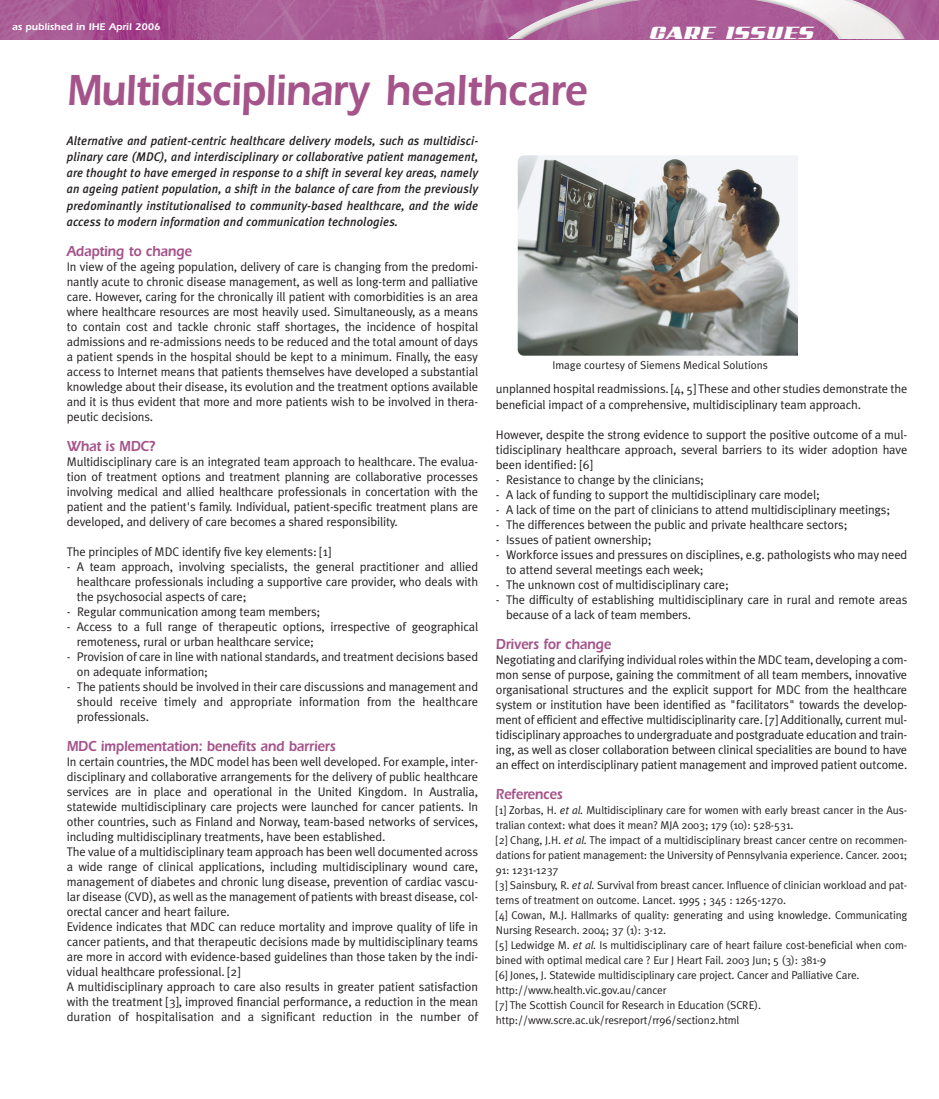
<style>
.page{position:relative;width:939px;height:1099px;background:#fff}
.page>*{position:absolute;margin:0;border:0;box-sizing:border-box;transform-origin:0 0}
.t1{font:600 45px "Itc Eras";letter-spacing:-.02em;color:#a4548a;scale:.89 1}
.t2{font:25px "Add Cityboy Normal";letter-spacing:.015em;color:#fff}
.t3{font:600 15px "Itc Eras";letter-spacing:-.015em;color:#a4548a;scale:.88 1}
.t4{font:12.5px/15px "Meta Plus Normal";letter-spacing:-.01em;color:#231f20;text-align:justify}
.t5{font:italic 500 12.5px/16.2px "Meta Plus";letter-spacing:.01em;color:#231f20;text-align:justify;scale:.95 1}
.t6{font:11.25px/15px "Meta Plus Normal";letter-spacing:-.01em;color:#231f20}
.t7{font:600 10px "Itc Eras";color:#fff}
.s1{font-style:italic}
</style>
<div class="page">
<img style="left:518px;top:155px;width:280px;height:200px">
<img style="left:0;top:0;width:939px;height:39px">
<img style="left:507px;top:0;width:398px;height:39px">
<p class="t7" style="left:12px;top:23px;width:150px">as published in IHE April 2006</p>
<h2 class="t2" style="left:650px;top:16px;width:165px">CARE ISSUES</h2>
<h1 class="t1" style="left:67px;top:75px;width:586px">Multidisciplinary healthcare</h1>
<p class="t5" style="left:67px;top:133px;width:434px">Alternative and patient-centric healthcare delivery models, such as multidisci&shy;plinary care (MDC), and interdisciplinary or collaborative patient management, are thought to have emerged in response to a shift in several key areas, namely an ageing patient population, a shift in the balance of care from the previously predominantly institutionalised to community-based healthcare, and the wide access to modern information and communication technologies.</p>
<p class="t3" style="left:67px;top:246px;width:143px">Adapting to change</p>
<p class="t4" style="left:67px;top:260px;width:413px">In view of the ageing population, delivery of care is changing from the predomi&shy;nantly acute to chronic disease management, as well as long-term and palliative care. However, caring for the chronically ill patient with comorbidities is an area where healthcare resources are most heavily used. Simultaneously, as a means to contain cost and tackle chronic staff shortages, the incidence of hospital admissions and re-admissions needs to be reduced and the total amount of days a patient spends in the hospital should be kept to a minimum. Finally, the easy access to Internet means that patients themselves have developed a substantial knowledge about their disease, its evolution and the treatment options available and it is thus evident that more and more patients wish to be involved in thera&shy;peutic decisions.</p>
<p class="t3" style="left:67px;top:441px;width:102px">What is MDC?</p>
<p class="t4" style="left:67px;top:455px;width:413px">Multidisciplinary care is an integrated team approach to healthcare. The evalua&shy;tion of treatment options and treatment planning are collaborative processes involving medical and allied healthcare professionals in concertation with the patient and the patient's family. Individual, patient-specific treatment plans are developed, and delivery of care becomes a shared responsibility.</p>
<p class="t4" style="left:67px;top:545px;width:266px">The principles of MDC identify five key elements: [1]</p>
<p class="t4" style="left:77px;top:560px;width:403px;text-indent:-10px">- A team approach, involving specialists, the general practitioner and allied healthcare professionals including a supportive care provider, who deals with the psychosocial aspects of care;</p>
<p class="t4" style="left:67px;top:605px;width:255px">- Regular communication among team members;</p>
<p class="t4" style="left:77px;top:620px;width:403px;text-indent:-10px">- Access to a full range of therapeutic options, irrespective of geographical remoteness, rural or urban healthcare service;</p>
<p class="t4" style="left:77px;top:650px;width:403px;text-indent:-10px">- Provision of care in line with national standards, and treatment decisions based on adequate information;</p>
<p class="t4" style="left:77px;top:680px;width:403px;text-indent:-10px">- The patients should be involved in their care discussions and management and should receive timely and appropriate information from the healthcare professionals.</p>
<p class="t3" style="left:67px;top:741px;width:307px">MDC implementation: benefits and barriers</p>
<p class="t4" style="left:67px;top:755px;width:413px;text-align:left">In certain countries, the MDC model has been well developed. For example, inter&shy;disciplinary and collaborative arrangements for the delivery of public healthcare services are in place and operational in the United Kingdom. In Australia, statewide multidisciplinary care projects were launched for cancer patients. In other countries, such as Finland and Norway, team-based networks of services, including multidisciplinary treatments, have been established.<br>The value of a multidisciplinary team approach has been well documented across a wide range of clinical applications, including multidisciplinary wound care, management of diabetes and chronic lung disease, prevention of cardiac vascu&shy;lar disease (CVD), as well as the management of patients with breast disease, col&shy;orectal cancer and heart failure.<br>Evidence indicates that MDC can reduce mortality and improve quality of life in cancer patients, and that therapeutic decisions made by multidisciplinary teams are more in accord with evidence-based guidelines than those taken by the indi&shy;vidual healthcare professional. [2]<br>A multidisciplinary approach to care also results in greater patient satisfaction with the treatment [3], improved financial performance, a reduction in the mean duration of hospitalisation and a significant reduction in the number of</p>
<p class="t6" style="left:552px;top:359px;width:217px">Image courtesy of Siemens Medical Solutions</p>
<p class="t4" style="left:496px;top:382px;width:413px">unplanned hospital readmissions. [4, 5] These and other studies demonstrate the beneficial impact of a comprehensive, multidisciplinary team approach.</p>
<p class="t4" style="left:496px;top:427px;width:413px">However, despite the strong evidence to support the positive outcome of a mul&shy;tidisciplinary healthcare approach, several barriers to its wider adoption have been identified: [6]</p>
<p class="t4" style="left:496px;top:472px;width:209px">- Resistance to change by the clinicians;</p>
<p class="t4" style="left:496px;top:487px;width:325px">- A lack of funding to support the multidisciplinary care model;</p>
<p class="t4" style="left:496px;top:502px;width:396px">- A lack of time on the part of clinicians to attend multidisciplinary meetings;</p>
<p class="t4" style="left:496px;top:517px;width:353px">- The differences between the public and private healthcare sectors;</p>
<p class="t4" style="left:496px;top:532px;width:157px">- Issues of patient ownership;</p>
<p class="t4" style="left:506px;top:547px;width:403px;text-indent:-10px">- Workforce issues and pressures on disciplines, e.g. pathologists who may need to attend several meetings each week;</p>
<p class="t4" style="left:496px;top:577px;width:234px">- The unknown cost of multidisciplinary care;</p>
<p class="t4" style="left:506px;top:592px;width:403px;text-indent:-10px">- The difficulty of establishing multidisciplinary care in rural and remote areas because of a lack of team members.</p>
<p class="t3" style="left:496px;top:638px;width:133px">Drivers for change</p>
<p class="t4" style="left:496px;top:652px;width:413px">Negotiating and clarifying individual roles within the MDC team, developing a com&shy;mon sense of purpose, gaining the commitment of all team members, innovative organisational structures and the explicit support for MDC from the healthcare system or institution have been identified as "facilitators" towards the develop&shy;ment of efficient and effective multidisciplinarity care. [7] Additionally, current mul&shy;tidisciplinary approaches to undergraduate and postgraduate education and train&shy;ing, as well as closer collaboration between clinical specialities are bound to have an effect on interdisciplinary patient management and improved patient outcome.</p>
<p class="t3" style="left:496px;top:788px;width:77px">References</p>
<p class="t6" style="left:496px;top:803px;width:413px">[1] Zorbas, H. <span class="s1">et al.</span> Multidisciplinary care for women with early breast cancer in the Aus&shy;tralian context: what does it mean? MJA 2003; 179 (10): 528-531.<br>[2] Chang, J.H. <span class="s1">et al.</span> The impact of a multidisciplinary breast cancer centre on recommen&shy;dations for patient management: the University of Pennsylvania experience. Cancer. 2001; 91: 1231-1237<br>[3] Sainsbury, R. <span class="s1">et al.</span> Survival from breast cancer. Influence of clinician workload and pat&shy;terns of treatment on outcome. Lancet. 1995 ; 345 : 1265-1270.<br>[4] Cowan, M.J. Hallmarks of quality: generating and using knowledge. Communicating Nursing Research. 2004; 37 (1): 3-12.<br>[5] Ledwidge M. <span class="s1">et al.</span> Is multidisciplinary care of heart failure cost-beneficial when com&shy;bined with optimal medical care ? Eur J Heart Fail. 2003 Jun; 5 (3): 381-9<br>[6] Jones, J. Statewide multidisciplinary care project. Cancer and Palliative Care. http://www.health.vic.gov.au/cancer<br>[7] The Scottish Council for Research in Education (SCRE). http://www.scre.ac.uk/resreport/rr96/section2.html</p>
</div>
